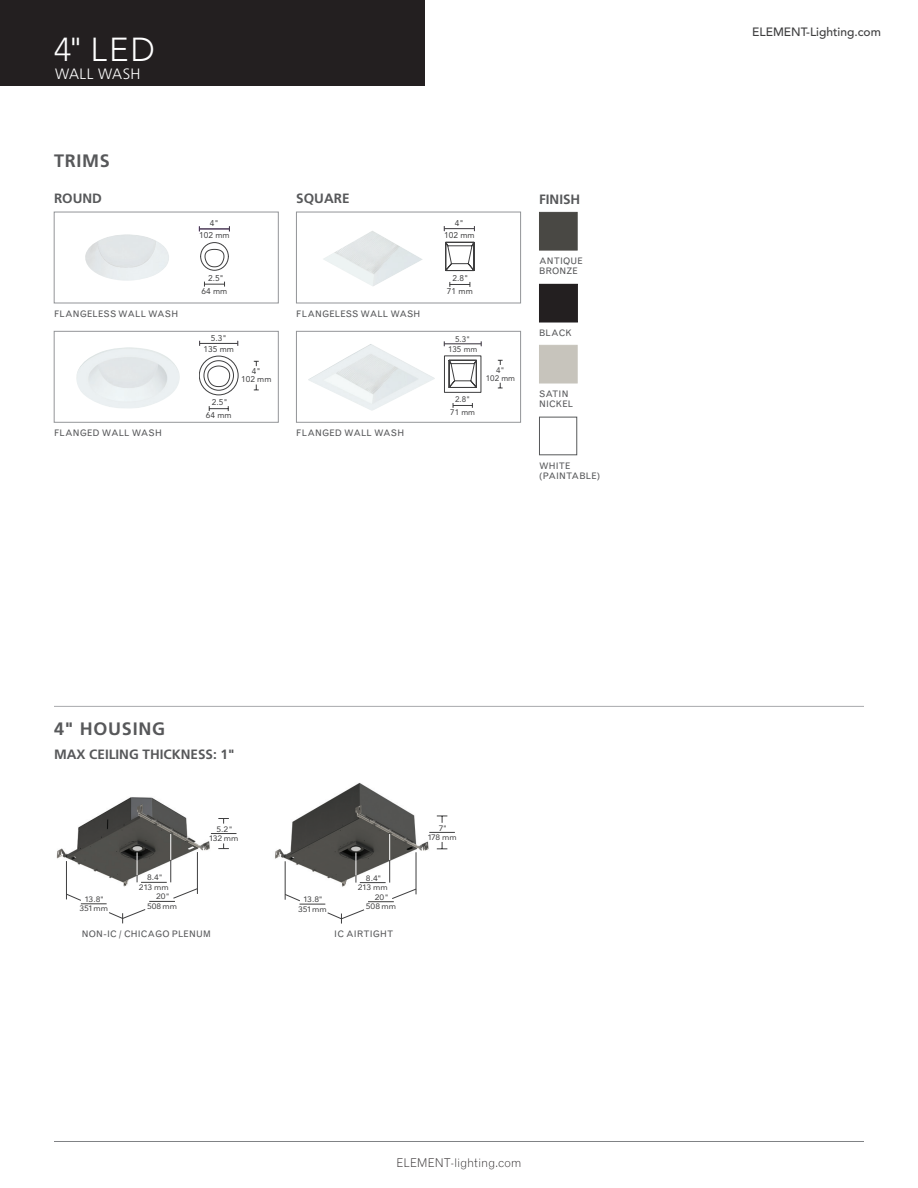
<style>
.page{position:relative;width:918px;height:1188px;background:#fff}
.page>*{position:absolute;margin:0;border:0;box-sizing:border-box;transform-origin:0 0}
.t1{font:300 33px "Avenir";color:#fff}
.t2{font:700 18px "Frutiger";letter-spacing:.04em;color:#57585a}
.t3{font:300 15px "Frutiger";letter-spacing:.025em;color:#fff}
.t4{font:700 13.5px "Frutiger";color:#57585a}
.t5{font:500 12px "Avenir";color:#3e3e3f}
.t6{font:300 12px "Grotesque";letter-spacing:-.01em;color:#231f20}
.t7{font:9px/10.5px "Grotesque";letter-spacing:.015em;color:#57585a}
.t8{font:8.4px/13px "Avenir";color:#3e3e3f;text-align:center}
.t9{font:8.25px/10.8px "Avenir";color:#3e3e3f;text-align:center}
.t10{font:8.1px/10.4px "Avenir";color:#3e3e3f;text-align:center}
.t11{font:7.8px/9.4px "Avenir";color:#3e3e3f;text-align:center;scale:1.09 1}
</style>
<div class="page">
<hr style="left:54px;top:1141px;width:810px;height:1px;background:#808285">
<div style="left:0;top:0;width:425px;height:86px;background:#231f20"></div>
<div style="left:539px;top:417px;width:38px;height:38px;border:1px solid #57585a"></div>
<div style="left:539px;top:284px;width:38px;height:38px;background:#231f20"></div>
<div style="left:539px;top:284px;width:39px;height:38px;border:1px solid #231f20"></div>
<div style="left:539px;top:345px;width:39px;height:38px;background:#c7c4bc;border:1px solid #c7c4bc"></div>
<div style="left:539px;top:212px;width:39px;height:38px;background:#494844;border:1px solid #494844"></div>
<img style="left:85px;top:234px;width:84px;height:47px">
<div style="left:54px;top:212px;width:224px;height:91px;border:1px solid #939598"></div>
<img style="left:76px;top:347px;width:104px;height:61px">
<div style="left:54px;top:331px;width:224px;height:91px;border:1px solid #939598"></div>
<img style="left:323px;top:231px;width:100px;height:55px">
<div style="left:296px;top:212px;width:225px;height:91px;border:1px solid #939598"></div>
<img style="left:308px;top:344px;width:127px;height:67px">
<div style="left:296px;top:331px;width:225px;height:91px;border:1px solid #939598"></div>
<svg style="left:199px;top:356px;width:40px;height:39px"></svg>
<hr style="left:200px;top:343px;width:38px;height:1px;background:#3e3e3f">
<svg style="left:254px;top:385px;width:5px;height:6px"></svg>
<svg style="left:254px;top:361px;width:5px;height:5px"></svg>
<svg style="left:209px;top:406px;width:20px;height:5px"></svg>
<svg style="left:200px;top:242px;width:29px;height:29px"></svg>
<svg style="left:204px;top:282px;width:21px;height:5px"></svg>
<hr style="left:199px;top:229px;width:30px;height:1px;background:#3e3e3f">
<hr style="left:444px;top:344px;width:37px;height:1px;background:#3e3e3f">
<svg style="left:453px;top:403px;width:20px;height:5px"></svg>
<svg style="left:444px;top:355px;width:38px;height:38px"></svg>
<svg style="left:498px;top:383px;width:5px;height:6px"></svg>
<svg style="left:498px;top:360px;width:5px;height:5px"></svg>
<svg style="left:445px;top:242px;width:30px;height:30px"></svg>
<svg style="left:450px;top:282px;width:21px;height:5px"></svg>
<hr style="left:444px;top:228px;width:30px;height:1px;background:#3e3e3f">
<img style="left:275px;top:783px;width:155px;height:105px">
<svg style="left:437px;top:816px;width:10px;height:7px"></svg>
<svg style="left:437px;top:842px;width:10px;height:8px"></svg>
<svg style="left:285px;top:834px;width:132px;height:90px"></svg>
<svg style="left:429px;top:832px;width:26px;height:1px"></svg>
<img style="left:56px;top:797px;width:154px;height:62px">
<svg style="left:218px;top:818px;width:11px;height:6px"></svg>
<svg style="left:218px;top:843px;width:11px;height:6px"></svg>
<svg style="left:66px;top:834px;width:132px;height:90px"></svg>
<svg style="left:211px;top:833px;width:25px;height:1px"></svg>
<hr style="left:54px;top:706px;width:810px;height:1px;background:#a8a9ad">
<h1 class="t1" style="left:54px;top:31px;width:103px">4" LED</h1>
<h3 class="t3" style="left:55px;top:65px;width:87px">WALL WASH</h3>
<p class="t2" style="left:54px;top:150px;width:57px">TRIMS</p>
<p class="t4" style="left:54px;top:191px;width:49px">ROUND</p>
<p class="t4" style="left:296px;top:191px;width:55px">SQUARE</p>
<p class="t4" style="left:539px;top:191px;width:43px">FINISH</p>
<p class="t8" style="left:199px;top:218px;width:32px;line-height:11.9px">4"<br>102 mm</p>
<p class="t8" style="left:444px;top:217px;width:32px;line-height:11.9px">4"<br>102 mm</p>
<p class="t8" style="left:202px;top:271px;width:27px">2.5"<br>64 mm</p>
<p class="t8" style="left:447px;top:272px;width:27px">2.8"<br>71 mm</p>
<p class="t7" style="left:539px;top:256px;width:45px">ANTIQUE</p>
<p class="t7" style="left:539px;top:266px;width:40px">BRONZE</p>
<p class="t7" style="left:54px;top:309px;width:126px">FLANGELESS WALL WASH</p>
<p class="t7" style="left:296px;top:309px;width:126px">FLANGELESS WALL WASH</p>
<p class="t9" style="left:204px;top:333px;width:32px">5.3"<br>135 mm</p>
<p class="t10" style="left:448px;top:334px;width:31px">5.3"<br>135 mm</p>
<p class="t7" style="left:539px;top:328px;width:34px">BLACK</p>
<p class="t9" style="left:252px;top:366px;width:10px">4"</p>
<p class="t9" style="left:241px;top:374px;width:32px">102 mm</p>
<p class="t10" style="left:496px;top:365px;width:10px">4"</p>
<p class="t10" style="left:486px;top:373px;width:31px">102 mm</p>
<p class="t9" style="left:206px;top:396px;width:27px;line-height:12.9px">2.5"<br>64 mm</p>
<p class="t10" style="left:450px;top:393px;width:26px;line-height:12.5px">2.8"<br>71 mm</p>
<p class="t7" style="left:539px;top:389px;width:36px">SATIN<br>NICKEL</p>
<p class="t7" style="left:54px;top:428px;width:109px">FLANGED WALL WASH</p>
<p class="t7" style="left:296px;top:428px;width:109px">FLANGED WALL WASH</p>
<p class="t7" style="left:539px;top:460px;width:33px">WHITE</p>
<p class="t7" style="left:539px;top:471px;width:63px">(PAINTABLE)</p>
<p class="t2" style="left:54px;top:718px;width:113px">4" HOUSING</p>
<p class="t4" style="left:54px;top:746px;width:182px">MAX CEILING THICKNESS: 1"</p>
<p class="t11" style="left:139px;top:873px;width:29px">8.4"<br>213 mm</p>
<p class="t11" style="left:79px;top:895px;width:28px">13.8"<br>351 mm</p>
<p class="t11" style="left:147px;top:892px;width:29px">20"<br>508 mm</p>
<p class="t11" style="left:209px;top:824px;width:29px">5.2"<br>132 mm</p>
<p class="t11" style="left:358px;top:873px;width:29px">8.4"<br>213 mm</p>
<p class="t11" style="left:298px;top:895px;width:28px">13.8"<br>351 mm</p>
<p class="t11" style="left:366px;top:892px;width:29px">20"<br>508 mm</p>
<p class="t7" style="left:82px;top:929px;width:130px">NON-IC / CHICAGO PLENUM</p>
<p class="t7" style="left:334px;top:929px;width:60px">IC AIRTIGHT</p>
<p class="t11" style="left:427px;top:823px;width:28px">7"<br>178 mm</p>
<h3 class="t6" style="left:397px;top:1155px;width:126px">ELEMENT-lighting.com</h3>
<h3 class="t5" style="left:752px;top:25px;width:130px">ELEMENT-Lighting.com</h3>
</div>
